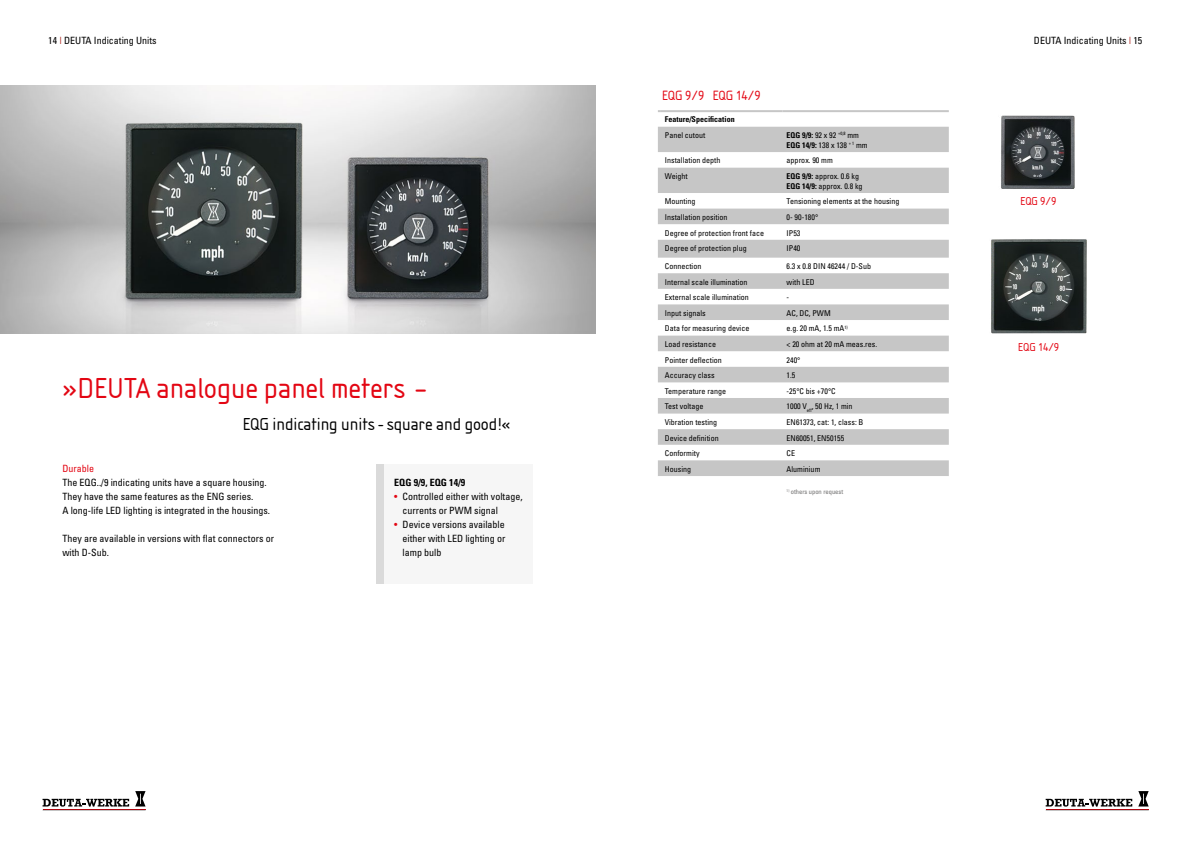
<style>
.page{position:relative;width:1191px;height:842px;background:#fff}
.page>*{position:absolute;margin:0;border:0;box-sizing:border-box;transform-origin:0 0}
.t1{font:30px "Isonorm";color:#e30613}
.t2{font:18px "Isonorm";color:#000}
.t3{font:14px "Isonorm";letter-spacing:-.015em;color:#e30613}
.t4{font:12px "Isonorm";letter-spacing:-.015em;color:#e30613}
.t5{font:condensed 10px/14px "Univers";color:#000}
.t6{font:700 condensed 10px "Univers";color:#000}
.t7{font:condensed 10px "Univers";color:#e30613}
.t8{font:condensed 8px/10px "Univers";color:#000}
.t9{font:700 condensed 8px "Univers";color:#000}
.t10{font:condensed 6.5px "Univers";color:#706f6f}
.s1{color:#a51008}
.s2{color:#e30613}
.s3{font-weight:700}
</style>
<div class="page">
<svg style="left:43px;top:799px;width:86px;height:8px"></svg>
<svg style="left:135px;top:791px;width:10px;height:15px"></svg>
<hr style="left:43px;top:810px;width:103px;height:1px;background:#000">
<hr style="left:43px;top:809px;width:103px;height:1px;background:#000">
<svg style="left:1045px;top:799px;width:87px;height:8px"></svg>
<svg style="left:1138px;top:791px;width:10px;height:15px"></svg>
<hr style="left:1045px;top:810px;width:103px;height:1px;background:#000">
<hr style="left:1045px;top:809px;width:103px;height:1px;background:#000">
<img style="left:0;top:85px;width:595px;height:249px">
<div style="left:376px;top:464px;width:157px;height:120px;background:#f6f6f6"></div>
<div style="left:376px;top:464px;width:8px;height:120px;background:#dadada"></div>
<svg style="left:658px;top:127px;width:290px;height:97px"></svg>
<svg style="left:658px;top:240px;width:290px;height:236px;fill:#c6c6c6"></svg>
<hr style="left:661px;top:110px;width:121px;height:2px;background:#c6c6c6">
<hr style="left:782px;top:110px;width:166px;height:2px;background:#c6c6c6">
<img style="left:1001px;top:115px;width:74px;height:74px">
<img style="left:991px;top:239px;width:96px;height:95px">
<p class="t5" style="left:48px;top:33px;width:110px">14 <span class="s1">|</span> DEUTA Indicating Units</p>
<p class="t5" style="left:1034px;top:33px;width:110px">DEUTA Indicating Units <span class="s1">|</span> 15</p>
<h1 class="t1" style="left:62px;top:371px;width:366px">»DEUTA analogue panel meters –</h1>
<h2 class="t2" style="left:242px;top:414px;width:269px">EQG indicating units - square and good!«</h2>
<p class="t7" style="left:62px;top:462px;width:33px">Durable</p>
<p class="t5" style="left:62px;top:475px;width:209px">The EQG../9 indicating units have a square housing.<br>They have the same features as the ENG series.<br>A long-life LED lighting is integrated in the housings.</p>
<p class="t5" style="left:62px;top:531px;width:213px">They are available in versions with flat connectors or with D-Sub.</p>
<p class="t6" style="left:394px;top:476px;width:73px">EQG 9/9, EQG 14/9</p>
<p class="t5" style="left:402px;top:489px;width:121px;text-indent:-8px"><span class="s2">•</span> Controlled either with voltage, currents or PWM signal</p>
<p class="t5" style="left:402px;top:517px;width:104px;text-align:justify;text-indent:-8px"><span class="s2">•</span> Device versions available either with LED lighting or lamp bulb</p>
<h3 class="t3" style="left:662px;top:88px;width:100px">EQG 9/9 EQG 14/9</h3>
<p class="t9" style="left:665px;top:114px;width:71px">Feature/Specification</p>
<p class="t8" style="left:665px;top:130px;width:42px">Panel cutout</p>
<p class="t8" style="left:786px;top:130px;width:82px"><span class="s3">EQG 9/9:</span> 92 x 92 <sup>+0,8</sup> mm<br><span class="s3">EQG 14/9:</span> 138 x 138 <sup>+</sup> <sup>1</sup> mm</p>
<p class="t8" style="left:665px;top:155px;width:57px">Installation depth</p>
<p class="t8" style="left:786px;top:155px;width:48px">approx. 90 mm</p>
<p class="t8" style="left:665px;top:171px;width:24px">Weight</p>
<p class="t8" style="left:786px;top:171px;width:77px"><span class="s3">EQG 9/9:</span> approx. 0.6 kg<br><span class="s3">EQG 14/9:</span> approx. 0.8 kg</p>
<p class="t8" style="left:665px;top:196px;width:32px">Mounting</p>
<p class="t8" style="left:786px;top:196px;width:114px">Tensioning elements at the housing</p>
<p class="t8" style="left:665px;top:212px;width:64px">Installation position</p>
<p class="t8" style="left:786px;top:212px;width:33px">0- 90-180°</p>
<p class="t8" style="left:665px;top:227px;width:101px">Degree of protection front face</p>
<p class="t8" style="left:786px;top:227px;width:15px">IP53</p>
<p class="t8" style="left:665px;top:243px;width:83px">Degree of protection plug</p>
<p class="t8" style="left:786px;top:243px;width:15px">IP40</p>
<p class="t8" style="left:665px;top:261px;width:38px">Connection</p>
<p class="t8" style="left:786px;top:261px;width:86px">6.3 x 0.8 DIN 46244 / D-Sub</p>
<p class="t8" style="left:665px;top:277px;width:84px">Internal scale illumination</p>
<p class="t8" style="left:786px;top:277px;width:29px">with LED</p>
<p class="t8" style="left:665px;top:292px;width:85px">External scale illumination</p>
<p class="t8" style="left:786px;top:292px;width:4px">-</p>
<p class="t8" style="left:665px;top:308px;width:42px">Input signals</p>
<p class="t8" style="left:786px;top:308px;width:45px">AC, DC, PWM</p>
<p class="t8" style="left:665px;top:323px;width:86px">Data for measuring device</p>
<p class="t8" style="left:786px;top:323px;width:63px">e.g. 20 mA, 1.5 mA<sup>1)</sup></p>
<p class="t8" style="left:665px;top:339px;width:53px">Load resistance</p>
<p class="t8" style="left:786px;top:339px;width:92px">&lt; 20 ohm at 20 mA meas.res.</p>
<p class="t8" style="left:665px;top:354px;width:58px">Pointer deflection</p>
<p class="t8" style="left:786px;top:354px;width:15px">240°</p>
<p class="t8" style="left:665px;top:370px;width:51px">Accuracy class</p>
<p class="t8" style="left:786px;top:370px;width:10px">1.5</p>
<p class="t8" style="left:665px;top:386px;width:63px">Temperature range</p>
<p class="t8" style="left:786px;top:386px;width:51px">-25°C bis +70°C</p>
<p class="t8" style="left:665px;top:401px;width:40px">Test voltage</p>
<p class="t8" style="left:786px;top:401px;width:67px">1000 V<sub>eff</sub>, 50 Hz, 1 min</p>
<p class="t8" style="left:665px;top:417px;width:54px">Vibration testing</p>
<p class="t8" style="left:786px;top:417px;width:78px">EN61373, cat: 1, class: B</p>
<p class="t8" style="left:665px;top:432px;width:55px">Device definition</p>
<p class="t8" style="left:786px;top:432px;width:59px">EN60051, EN50155</p>
<p class="t8" style="left:665px;top:448px;width:36px">Conformity</p>
<p class="t8" style="left:786px;top:448px;width:10px">CE</p>
<p class="t8" style="left:665px;top:464px;width:28px">Housing</p>
<p class="t8" style="left:786px;top:464px;width:35px">Aluminium</p>
<p class="t10" style="left:786px;top:488px;width:58px"><sup>1)</sup> others upon request</p>
<h3 class="t4" style="left:1020px;top:195px;width:38px">EQG 9/9</h3>
<h3 class="t4" style="left:1018px;top:340px;width:43px">EQG 14/9</h3>
</div>
